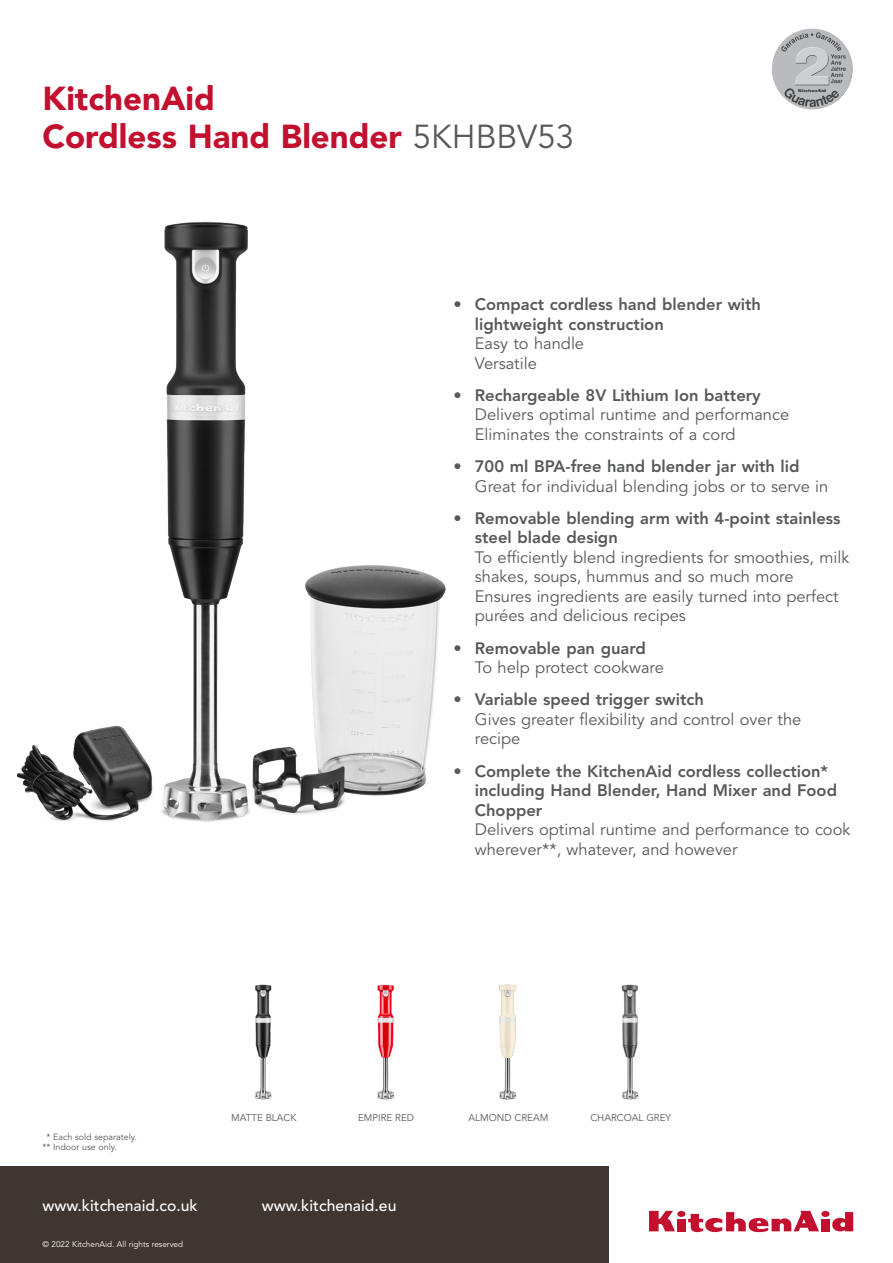
<style>
.page{position:relative;width:893px;height:1263px;background:#fff}
.page>*{position:absolute;margin:0;border:0;box-sizing:border-box;transform-origin:0 0}
.Titre_Produit_22{font:900 33px "Avenir LT Std";color:#c3102f}
.TexteBenefit{font:16.5px/19.5px "Avenir LT Std";color:#57585a}
.Texte_Feature{font:800 16.5px/19.5px "Avenir LT Std";color:#57585a}
.WWW{font:500 15.75px "Avenir LT Std";color:#fff}
.t1{font:9.75px "Avenir LT Std";color:#57585a}
.t2{font:9px "Avenir LT Std";color:#57585a}
.Année{font:8.25px "Avenir LT Std";color:#fff}
.s1{font-weight:400;color:#57585a}
</style>
<div class="page">
<img style="left:16px;top:221px;width:430px;height:601px">
<div style="left:0;top:1166px;width:609px;height:97px;background:#3f3630"></div>
<div style="left:677px;top:1219px;width:8px;height:12px;background:#c3102f"></div>
<div style="left:677px;top:1211px;width:8px;height:6px;background:#c3102f;border-radius:50%"></div>
<div style="left:821px;top:1219px;width:8px;height:12px;background:#c3102f"></div>
<div style="left:821px;top:1211px;width:8px;height:6px;background:#c3102f;border-radius:50%"></div>
<svg style="left:649px;top:1211px;width:26px;height:20px"></svg>
<svg style="left:688px;top:1211px;width:131px;height:21px"></svg>
<svg style="left:832px;top:1212px;width:21px;height:19px"></svg>
<img style="left:377px;top:984px;width:18px;height:116px">
<img style="left:499px;top:984px;width:18px;height:116px">
<img style="left:621px;top:984px;width:18px;height:116px">
<img style="left:254px;top:984px;width:18px;height:116px">
<img style="left:772px;top:28px;width:81px;height:81px;border-radius:40px">
<p class="Titre_Produit_22" style="left:43px;top:79px;width:174px">KitchenAid</p>
<p class="Titre_Produit_22" style="left:43px;top:116px;width:533px">Cordless Hand Blender <span class="s1">5KHBBV53</span></p>
<p class="Texte_Feature" style="left:475px;top:295px;width:288px;text-indent:-21px">• Compact cordless hand blender with lightweight construction</p>
<p class="TexteBenefit" style="left:475px;top:334px;width:111px">Easy to handle</p>
<p class="TexteBenefit" style="left:475px;top:354px;width:63px">Versatile</p>
<p class="Texte_Feature" style="left:454px;top:385px;width:309px">• Rechargeable 8V Lithium Ion battery</p>
<p class="TexteBenefit" style="left:475px;top:405px;width:316px">Delivers optimal runtime and performance</p>
<p class="TexteBenefit" style="left:475px;top:425px;width:262px">Eliminates the constraints of a cord</p>
<p class="Texte_Feature" style="left:454px;top:457px;width:347px">• 700 ml BPA-free hand blender jar with lid</p>
<p class="TexteBenefit" style="left:475px;top:477px;width:355px">Great for individual blending jobs or to serve in</p>
<p class="Texte_Feature" style="left:475px;top:508px;width:367px;text-indent:-21px">• Removable blending arm with 4-point stainless steel blade design</p>
<p class="TexteBenefit" style="left:475px;top:548px;width:376px">To efficiently blend ingredients for smoothies, milk shakes, soups, hummus and so much more</p>
<p class="TexteBenefit" style="left:475px;top:587px;width:365px">Ensures ingredients are easily turned into perfect purées and delicious recipes</p>
<p class="Texte_Feature" style="left:454px;top:638px;width:194px">• Removable pan guard</p>
<p class="TexteBenefit" style="left:475px;top:658px;width:191px">To help protect cookware</p>
<p class="Texte_Feature" style="left:454px;top:690px;width:252px">• Variable speed trigger switch</p>
<p class="TexteBenefit" style="left:475px;top:710px;width:328px">Gives greater flexibility and control over the recipe</p>
<p class="Texte_Feature" style="left:475px;top:761px;width:364px;text-indent:-21px">• Complete the KitchenAid cordless collection* including Hand Blender, Hand Mixer and Food<br>Chopper</p>
<p class="TexteBenefit" style="left:475px;top:820px;width:377px">Delivers optimal runtime and performance to cook wherever**, whatever, and however</p>
<p class="t2" style="left:46px;top:1131px;width:92px">* Each sold separately.</p>
<p class="t2" style="left:43px;top:1142px;width:76px">** Indoor use only.</p>
<p class="t1" style="left:231px;top:1112px;width:67px">MATTE BLACK</p>
<p class="t1" style="left:358px;top:1112px;width:57px">EMPIRE RED</p>
<p class="t1" style="left:468px;top:1112px;width:81px">ALMOND CREAM</p>
<p class="t1" style="left:590px;top:1112px;width:82px">CHARCOAL GREY</p>
<p class="WWW" style="left:43px;top:1196px;width:157px">www.kitchenaid.co.uk</p>
<p class="WWW" style="left:262px;top:1196px;width:136px">www.kitchenaid.eu</p>
<p class="Année" style="left:43px;top:1239px;width:142px">© 2022 KitchenAid. All rights reserved</p>
</div>
